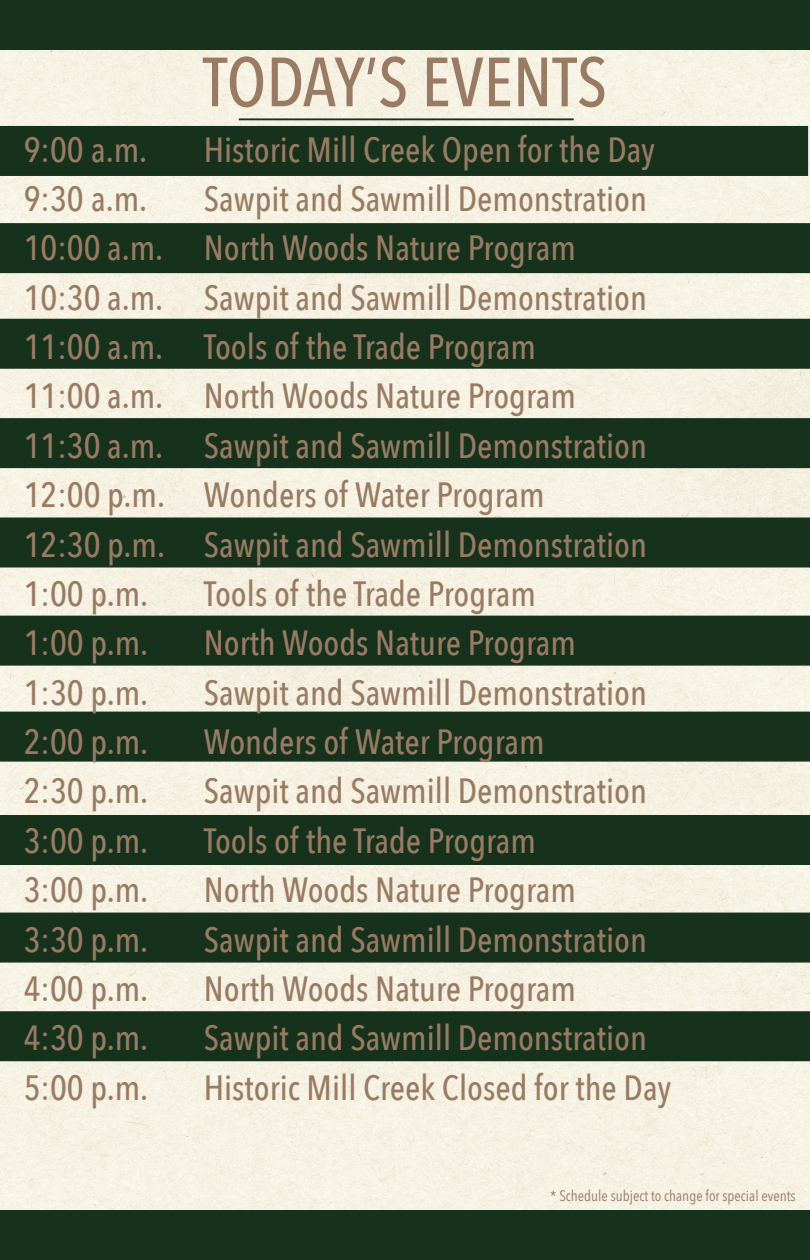
<style>
.page{position:relative;width:810px;height:1260px;background:#fff}
.page>*{position:absolute;margin:0;border:0;box-sizing:border-box;transform-origin:0 0}
.t1{font:500 68.75px "Avenir Next Condensed";color:#997b64}
.t2{font:500 35px "Avenir Next Condensed";color:#997b64}
.t3{font:15px "Avenir Next Condensed";color:#997b64}
</style>
<div class="page">
<img style="left:0;top:50px;width:810px;height:1160px">
<div style="left:0;top:223px;width:810px;height:50px;background:#17321c"></div>
<div style="left:0;top:815px;width:810px;height:50px;background:#17321c"></div>
<div style="left:0;top:913px;width:810px;height:50px;background:#17321c"></div>
<div style="left:0;top:1011px;width:810px;height:50px;background:#17321c"></div>
<div style="left:0;top:712px;width:810px;height:50px;background:#17321c"></div>
<div style="left:0;top:616px;width:810px;height:50px;background:#17321c"></div>
<div style="left:0;top:518px;width:810px;height:50px;background:#17321c"></div>
<div style="left:0;top:319px;width:810px;height:50px;background:#17321c"></div>
<div style="left:0;top:418px;width:810px;height:50px;background:#17321c"></div>
<hr style="left:239px;top:118px;width:335px;height:2px;background:#17321c">
<div style="left:0;top:0;width:810px;height:50px;background:#17321c"></div>
<div style="left:0;top:1210px;width:810px;height:50px;background:#17321c"></div>
<div style="left:0;top:126px;width:808px;height:50px;background:#17321c"></div>
<p class="t1" style="left:203px;top:41px;width:406px">TODAY’S EVENTS</p>
<p class="t2" style="left:24px;top:128px;width:125px">9:00 a.m.</p>
<p class="t2" style="left:204px;top:128px;width:453px">Historic Mill Creek Open for the Day</p>
<p class="t2" style="left:24px;top:178px;width:125px">9:30 a.m.</p>
<p class="t2" style="left:204px;top:178px;width:445px">Sawpit and Sawmill Demonstration</p>
<p class="t2" style="left:24px;top:227px;width:554px">10:00 a.m. North Woods Nature Program</p>
<p class="t2" style="left:24px;top:276px;width:625px">10:30 a.m. Sawpit and Sawmill Demonstration</p>
<p class="t2" style="left:24px;top:326px;width:514px">11:00 a.m. Tools of the Trade Program</p>
<p class="t2" style="left:24px;top:375px;width:554px">11:00 a.m. North Woods Nature Program</p>
<p class="t2" style="left:24px;top:424px;width:625px">11:30 a.m. Sawpit and Sawmill Demonstration</p>
<p class="t2" style="left:24px;top:474px;width:522px">12:00 p.m. Wonders of Water Program</p>
<p class="t2" style="left:24px;top:523px;width:625px">12:30 p.m. Sawpit and Sawmill Demonstration</p>
<p class="t2" style="left:24px;top:573px;width:126px">1:00 p.m.</p>
<p class="t2" style="left:204px;top:573px;width:334px">Tools of the Trade Program</p>
<p class="t2" style="left:24px;top:622px;width:126px">1:00 p.m.</p>
<p class="t2" style="left:204px;top:622px;width:374px">North Woods Nature Program</p>
<p class="t2" style="left:24px;top:671px;width:126px">1:30 p.m.</p>
<p class="t2" style="left:204px;top:671px;width:445px">Sawpit and Sawmill Demonstration</p>
<p class="t2" style="left:24px;top:721px;width:126px">2:00 p.m.</p>
<p class="t2" style="left:204px;top:721px;width:342px">Wonders of Water Program</p>
<p class="t2" style="left:24px;top:770px;width:126px">2:30 p.m.</p>
<p class="t2" style="left:204px;top:770px;width:445px">Sawpit and Sawmill Demonstration</p>
<p class="t2" style="left:24px;top:819px;width:126px">3:00 p.m.</p>
<p class="t2" style="left:204px;top:819px;width:334px">Tools of the Trade Program</p>
<p class="t2" style="left:24px;top:869px;width:126px">3:00 p.m.</p>
<p class="t2" style="left:204px;top:869px;width:374px">North Woods Nature Program</p>
<p class="t2" style="left:24px;top:918px;width:126px">3:30 p.m.</p>
<p class="t2" style="left:204px;top:918px;width:445px">Sawpit and Sawmill Demonstration</p>
<p class="t2" style="left:24px;top:968px;width:126px">4:00 p.m.</p>
<p class="t2" style="left:204px;top:968px;width:374px">North Woods Nature Program</p>
<p class="t2" style="left:24px;top:1017px;width:126px">4:30 p.m.</p>
<p class="t2" style="left:204px;top:1017px;width:445px">Sawpit and Sawmill Demonstration</p>
<p class="t2" style="left:24px;top:1066px;width:126px">5:00 p.m.</p>
<p class="t2" style="left:204px;top:1066px;width:469px">Historic Mill Creek Closed for the Day</p>
<p class="t3" style="left:550px;top:1183px;width:247px">* Schedule subject to change for special events</p>
</div>
